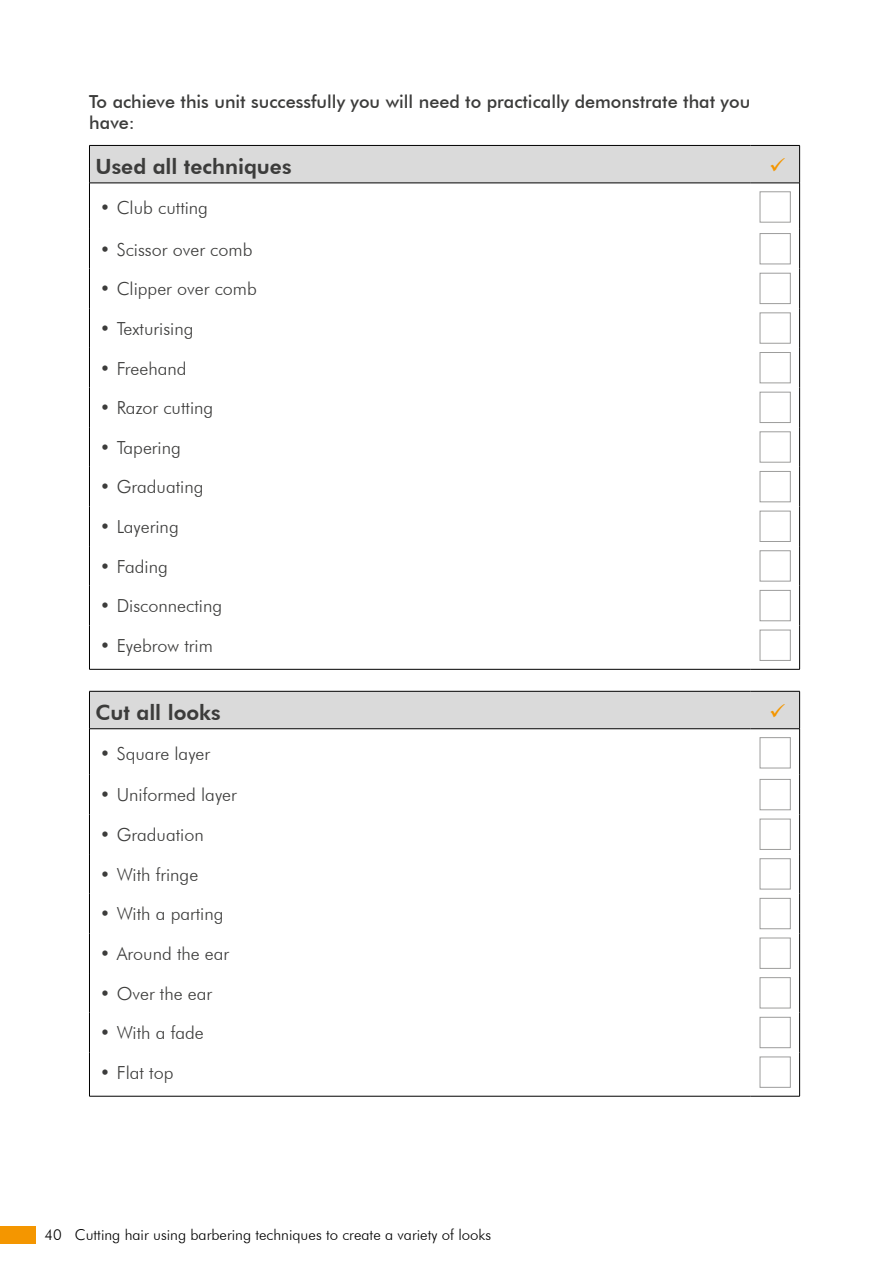
<style>
.page{position:relative;width:893px;height:1263px;background:#fff}
.page>*{position:absolute;margin:0;border:0;box-sizing:border-box;transform-origin:0 0}
.t1{font:800 21px "Futura BT";color:#3c3c3b}
.t2{font:300 18px "Futura BT";color:#3c3c3b}
.t3{font:500 18px/21.6px "Futura BT";color:#3c3c3b}
.t4{font:300 15px "Futura BT";color:#000}
</style>
<div class="page">
<div style="left:0;top:1227px;width:35px;height:17px;background:#f49600"></div>
<hr style="left:89px;top:183px;width:662px;height:1px;background:#000">
<hr style="left:89px;top:183px;width:1px;height:46px;background:#000">
<hr style="left:751px;top:183px;width:49px;height:1px;background:#000">
<hr style="left:799px;top:183px;width:1px;height:46px;background:#000">
<hr style="left:89px;top:229px;width:1px;height:40px;background:#000">
<hr style="left:799px;top:229px;width:1px;height:40px;background:#000">
<hr style="left:89px;top:269px;width:1px;height:39px;background:#000">
<hr style="left:799px;top:269px;width:1px;height:39px;background:#000">
<hr style="left:89px;top:308px;width:1px;height:40px;background:#000">
<hr style="left:799px;top:308px;width:1px;height:40px;background:#000">
<hr style="left:89px;top:348px;width:1px;height:39px;background:#000">
<hr style="left:799px;top:348px;width:1px;height:39px;background:#000">
<hr style="left:89px;top:387px;width:1px;height:40px;background:#000">
<hr style="left:799px;top:387px;width:1px;height:40px;background:#000">
<hr style="left:89px;top:427px;width:1px;height:40px;background:#000">
<hr style="left:799px;top:427px;width:1px;height:40px;background:#000">
<hr style="left:89px;top:467px;width:1px;height:39px;background:#000">
<hr style="left:799px;top:467px;width:1px;height:39px;background:#000">
<hr style="left:89px;top:506px;width:1px;height:40px;background:#000">
<hr style="left:799px;top:506px;width:1px;height:40px;background:#000">
<hr style="left:89px;top:546px;width:1px;height:40px;background:#000">
<hr style="left:799px;top:546px;width:1px;height:40px;background:#000">
<hr style="left:89px;top:586px;width:1px;height:39px;background:#000">
<hr style="left:799px;top:586px;width:1px;height:39px;background:#000">
<hr style="left:89px;top:625px;width:1px;height:44px;background:#000">
<hr style="left:799px;top:625px;width:1px;height:44px;background:#000">
<hr style="left:89px;top:669px;width:662px;height:1px;background:#000">
<hr style="left:751px;top:669px;width:49px;height:1px;background:#000">
<div style="left:760px;top:191px;width:31px;height:32px;background:#fff;border:1px solid #9d9d9c"></div>
<div style="left:760px;top:233px;width:31px;height:31px;background:#fff;border:1px solid #9d9d9c"></div>
<div style="left:760px;top:273px;width:31px;height:31px;background:#fff;border:1px solid #9d9d9c"></div>
<div style="left:760px;top:312px;width:31px;height:32px;background:#fff;border:1px solid #9d9d9c"></div>
<div style="left:760px;top:352px;width:31px;height:31px;background:#fff;border:1px solid #9d9d9c"></div>
<div style="left:760px;top:392px;width:31px;height:31px;background:#fff;border:1px solid #9d9d9c"></div>
<div style="left:760px;top:431px;width:31px;height:32px;background:#fff;border:1px solid #9d9d9c"></div>
<div style="left:760px;top:471px;width:31px;height:31px;background:#fff;border:1px solid #9d9d9c"></div>
<div style="left:760px;top:511px;width:31px;height:31px;background:#fff;border:1px solid #9d9d9c"></div>
<div style="left:760px;top:550px;width:31px;height:31px;background:#fff;border:1px solid #9d9d9c"></div>
<div style="left:760px;top:590px;width:31px;height:31px;background:#fff;border:1px solid #9d9d9c"></div>
<div style="left:760px;top:630px;width:31px;height:31px;background:#fff;border:1px solid #9d9d9c"></div>
<svg style="left:90px;top:729px;width:661px;height:367px"></svg>
<hr style="left:89px;top:729px;width:1px;height:46px;background:#000">
<hr style="left:799px;top:729px;width:1px;height:46px;background:#000">
<hr style="left:89px;top:775px;width:1px;height:39px;background:#000">
<hr style="left:799px;top:775px;width:1px;height:39px;background:#000">
<hr style="left:89px;top:814px;width:1px;height:40px;background:#000">
<hr style="left:799px;top:814px;width:1px;height:40px;background:#000">
<hr style="left:89px;top:854px;width:1px;height:40px;background:#000">
<hr style="left:799px;top:854px;width:1px;height:40px;background:#000">
<hr style="left:89px;top:894px;width:1px;height:39px;background:#000">
<hr style="left:799px;top:894px;width:1px;height:39px;background:#000">
<hr style="left:89px;top:933px;width:1px;height:40px;background:#000">
<hr style="left:799px;top:933px;width:1px;height:40px;background:#000">
<hr style="left:89px;top:973px;width:1px;height:40px;background:#000">
<hr style="left:799px;top:973px;width:1px;height:40px;background:#000">
<hr style="left:89px;top:1013px;width:1px;height:39px;background:#000">
<hr style="left:799px;top:1013px;width:1px;height:39px;background:#000">
<hr style="left:89px;top:1052px;width:1px;height:44px;background:#000">
<hr style="left:799px;top:1052px;width:1px;height:44px;background:#000">
<hr style="left:89px;top:1096px;width:662px;height:1px;background:#000">
<hr style="left:751px;top:1096px;width:49px;height:1px;background:#000">
<div style="left:760px;top:737px;width:31px;height:31px;background:#fff;border:1px solid #9d9d9c"></div>
<div style="left:760px;top:779px;width:31px;height:31px;background:#fff;border:1px solid #9d9d9c"></div>
<div style="left:760px;top:819px;width:31px;height:31px;background:#fff;border:1px solid #9d9d9c"></div>
<div style="left:760px;top:858px;width:31px;height:31px;background:#fff;border:1px solid #9d9d9c"></div>
<div style="left:760px;top:898px;width:31px;height:31px;background:#fff;border:1px solid #9d9d9c"></div>
<div style="left:760px;top:938px;width:31px;height:31px;background:#fff;border:1px solid #9d9d9c"></div>
<div style="left:760px;top:977px;width:31px;height:31px;background:#fff;border:1px solid #9d9d9c"></div>
<div style="left:760px;top:1017px;width:31px;height:31px;background:#fff;border:1px solid #9d9d9c"></div>
<div style="left:760px;top:1056px;width:31px;height:32px;background:#fff;border:1px solid #9d9d9c"></div>
<div style="left:89px;top:145px;width:711px;height:38px;background:#dadada"></div>
<div style="left:89px;top:691px;width:711px;height:38px;background:#dadada"></div>
<p class="t3" style="left:89px;top:90px;width:662px">To achieve this unit successfully you will need to practically demonstrate that you have:</p>
<p class="t1" style="left:95px;top:154px;width:198px">Used all techniques</p>
<p class="t2" style="left:100px;top:196px;width:110px">• Club cutting</p>
<p class="t2" style="left:100px;top:238px;width:154px">• Scissor over comb</p>
<p class="t2" style="left:100px;top:278px;width:159px">• Clipper over comb</p>
<p class="t2" style="left:100px;top:318px;width:95px">• Texturising</p>
<p class="t2" style="left:100px;top:357px;width:88px">• Freehand</p>
<p class="t2" style="left:100px;top:397px;width:115px">• Razor cutting</p>
<p class="t2" style="left:100px;top:436px;width:83px">• Tapering</p>
<p class="t2" style="left:100px;top:476px;width:105px">• Graduating</p>
<p class="t2" style="left:100px;top:516px;width:80px">• Layering</p>
<p class="t2" style="left:100px;top:555px;width:70px">• Fading</p>
<p class="t2" style="left:100px;top:595px;width:124px">• Disconnecting</p>
<p class="t2" style="left:100px;top:635px;width:115px">• Eyebrow trim</p>
<p class="t1" style="left:95px;top:700px;width:127px">Cut all looks</p>
<p class="t2" style="left:100px;top:742px;width:112px">• Square layer</p>
<p class="t2" style="left:100px;top:784px;width:139px">• Uniformed layer</p>
<p class="t2" style="left:100px;top:824px;width:106px">• Graduation</p>
<p class="t2" style="left:100px;top:863px;width:100px">• With fringe</p>
<p class="t2" style="left:100px;top:903px;width:125px">• With a parting</p>
<p class="t2" style="left:100px;top:943px;width:131px">• Around the ear</p>
<p class="t2" style="left:100px;top:982px;width:114px">• Over the ear</p>
<p class="t2" style="left:100px;top:1022px;width:106px">• With a fade</p>
<p class="t2" style="left:100px;top:1062px;width:75px">• Flat top</p>
<p class="t4" style="left:44px;top:1225px;width:448px">40 Cutting hair using barbering techniques to create a variety of looks</p>
</div>
